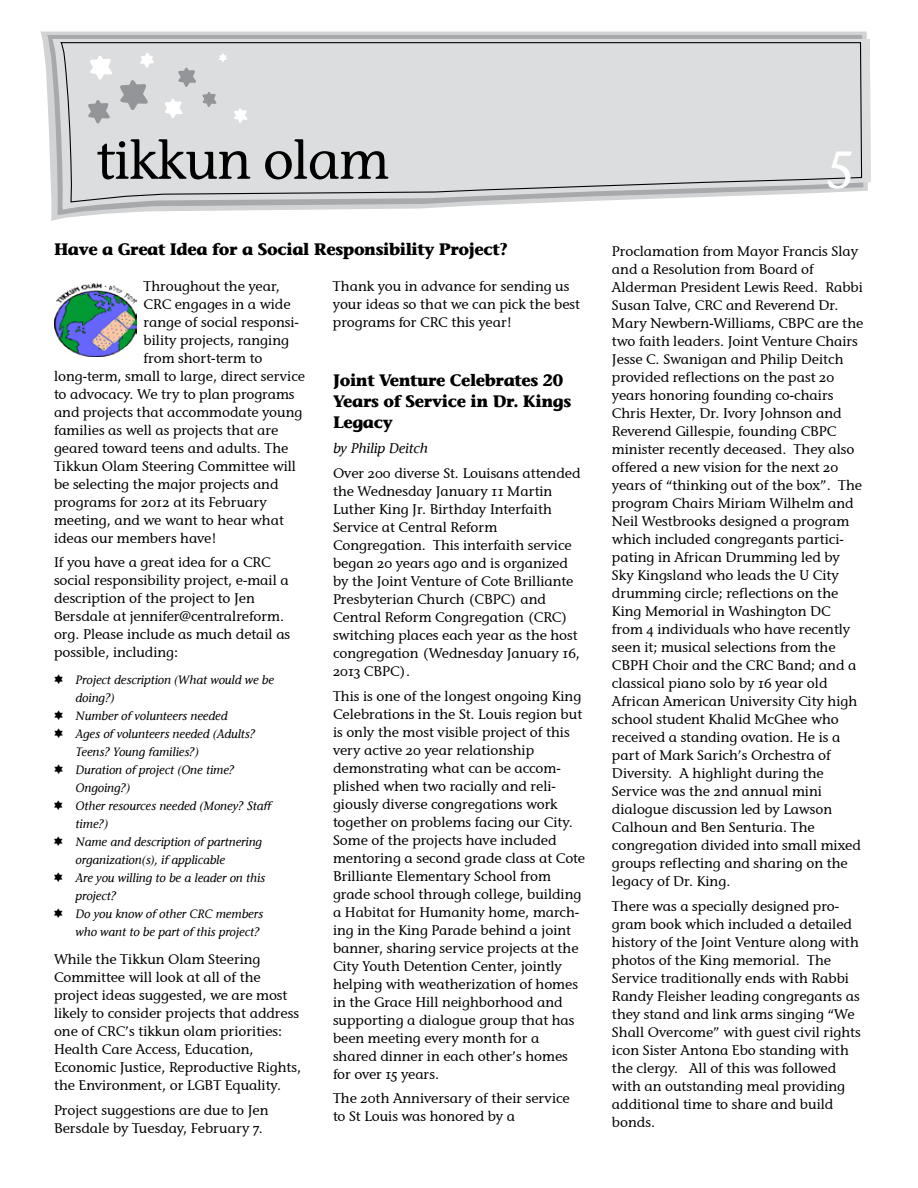
<style>
.page{position:relative;width:918px;height:1188px;background:#fff}
.page>*{position:absolute;margin:0;border:0;box-sizing:border-box;transform-origin:0 0}
.t1{font:54px "Stone Inf OSITCTT Medium";letter-spacing:-.02em;color:#000}
.t2{font:54px "Stone Inf OSITCTT Medium";color:#fff}
.t3{font:700 16.5px/21px "Stone Informal LT";letter-spacing:-.025em;color:#000}
.t4{font:13.8px/18px "Stone Inf OSITCTT Medium";color:#000}
.t5{font:italic 13.8px "Stone Informal LT";color:#000}
.t6{font:italic 12px "Stone Informal LT";color:#000}
.s1{font-family:"Davka Bats";font-style:normal}
</style>
<div class="page">
<svg style="left:40px;top:32px;width:827px;height:189px"></svg>
<svg style="left:47px;top:35px;width:816px;height:180px"></svg>
<svg style="left:52px;top:39px;width:819px;height:171px"></svg>
<svg style="left:60px;top:41px;width:803px;height:162px;background:#d7d8d9"></svg>
<svg style="left:84px;top:50px;width:165px;height:76px;background:#d7d8d9"></svg>
<img style="left:54px;top:284px;width:83px;height:72px">
<h1 class="t1" style="left:96px;top:127px;width:294px">tikkun olam</h1>
<p class="t3" style="left:54px;top:239px;width:455px">Have a Great Idea for a Social Responsibility Project?</p>
<p class="t4" style="left:144px;top:277px;width:138px">Throughout the year,</p>
<p class="t4" style="left:144px;top:295px;width:148px">CRC engages in a wide</p>
<p class="t4" style="left:144px;top:313px;width:157px">range of social responsi-</p>
<p class="t4" style="left:144px;top:331px;width:147px">bility projects, ranging</p>
<p class="t4" style="left:144px;top:349px;width:120px">from short-term to</p>
<p class="t4" style="left:54px;top:367px;width:252px">long-term, small to large, direct service</p>
<p class="t4" style="left:54px;top:385px;width:242px">to advocacy. We try to plan programs</p>
<p class="t4" style="left:54px;top:403px;width:250px">and projects that accommodate young</p>
<p class="t4" style="left:54px;top:421px;width:226px">families as well as projects that are</p>
<p class="t4" style="left:54px;top:439px;width:236px">geared toward teens and adults. The</p>
<p class="t4" style="left:54px;top:457px;width:244px">Tikkun Olam Steering Committee will</p>
<p class="t4" style="left:54px;top:475px;width:226px">be selecting the major projects and</p>
<p class="t4" style="left:54px;top:493px;width:214px">programs for 2012 at its February</p>
<p class="t4" style="left:54px;top:511px;width:231px">meeting, and we want to hear what</p>
<p class="t4" style="left:54px;top:529px;width:164px">ideas our members have!</p>
<p class="t4" style="left:54px;top:554px;width:238px">If you have a great idea for a CRC social responsibility project, e-mail a description of the project to Jen Bersdale at jennifer@centralreform. org. Please include as much detail as possible, including:</p>
<p class="t6" style="left:54px;top:673px;width:222px"><span class="s1">q</span> Project description (What would we be</p>
<p class="t6" style="left:76px;top:691px;width:40px">doing?)</p>
<p class="t6" style="left:54px;top:709px;width:175px"><span class="s1">q</span> Number of volunteers needed</p>
<p class="t6" style="left:54px;top:727px;width:203px"><span class="s1">q</span> Ages of volunteers needed (Adults?</p>
<p class="t6" style="left:76px;top:745px;width:125px">Teens? Young families?)</p>
<p class="t6" style="left:54px;top:763px;width:182px"><span class="s1">q</span> Duration of project (One time?</p>
<p class="t6" style="left:76px;top:781px;width:56px">Ongoing?)</p>
<p class="t6" style="left:54px;top:799px;width:219px"><span class="s1">q</span> Other resources needed (Money? Staff</p>
<p class="t6" style="left:76px;top:817px;width:34px">time?)</p>
<p class="t6" style="left:54px;top:835px;width:210px"><span class="s1">q</span> Name and description of partnering</p>
<p class="t6" style="left:76px;top:853px;width:151px">organization(s), if applicable</p>
<p class="t6" style="left:54px;top:871px;width:213px"><span class="s1">q</span> Are you willing to be a leader on this</p>
<p class="t6" style="left:76px;top:889px;width:42px">project?</p>
<p class="t6" style="left:54px;top:907px;width:210px"><span class="s1">q</span> Do you know of other CRC members</p>
<p class="t6" style="left:76px;top:925px;width:185px">who want to be part of this project?</p>
<p class="t4" style="left:54px;top:950px;width:249px">While the Tikkun Olam Steering Committee will look at all of the project ideas suggested, we are most likely to consider projects that address one of CRC’s tikkun olam priorities:<br>Health Care Access, Education, Economic Justice, Reproductive Rights, the Environment, or LGBT Equality.</p>
<p class="t4" style="left:54px;top:1101px;width:216px">Project suggestions are due to Jen<br>Bersdale by Tuesday, February 7.</p>
<p class="t4" style="left:333px;top:278px;width:249px">Thank you in advance for sending us your ideas so that we can pick the best programs for CRC this year!</p>
<p class="t3" style="left:333px;top:370px;width:240px">Joint Venture Celebrates 20<br>Years of Service in Dr. Kings<br>Legacy</p>
<p class="t5" style="left:333px;top:440px;width:96px">by Philip Deitch</p>
<p class="t4" style="left:333px;top:464px;width:249px">Over 200 diverse St. Louisans attended the Wednesday January 11 Martin Luther King Jr. Birthday Interfaith Service at Central Reform Congregation. This interfaith service began 20 years ago and is organized by the Joint Venture of Cote Brilliante Presbyterian Church (CBPC) and Central Reform Congregation (CRC) switching places each year as the host congregation (Wednesday January 16, 2013 CBPC).</p>
<p class="t4" style="left:333px;top:687px;width:253px">This is one of the longest ongoing King Celebrations in the St. Louis region but is only the most visible project of this very active 20 year relationship demonstrating what can be accom&shy;plished when two racially and reli&shy;giously diverse congregations work together on problems facing our City.<br>Some of the projects have included mentoring a second grade class at Cote Brilliante Elementary School from grade school through college, building a Habitat for Humanity home, march&shy;ing in the King Parade behind a joint banner, sharing service projects at the City Youth Detention Center, jointly helping with weatherization of homes in the Grace Hill neighborhood and supporting a dialogue group that has been meeting every month for a shared dinner in each other’s homes for over 15 years.</p>
<p class="t4" style="left:333px;top:1089px;width:238px">The 20th Anniversary of their service to St Louis was honored by a</p>
<h1 class="t2" style="left:827px;top:127px;width:27px">5</h1>
<p class="t4" style="left:612px;top:242px;width:253px">Proclamation from Mayor Francis Slay and a Resolution from Board of Alderman President Lewis Reed. Rabbi Susan Talve, CRC and Reverend Dr.<br>Mary Newbern-Williams, CBPC are the two faith leaders. Joint Venture Chairs Jesse C. Swanigan and Philip Deitch provided reflections on the past 20 years honoring founding co-chairs Chris Hexter, Dr. Ivory Johnson and Reverend Gillespie, founding CBPC minister recently deceased. They also offered a new vision for the next 20 years of “thinking out of the box”. The program Chairs Miriam Wilhelm and Neil Westbrooks designed a program which included congregants partici&shy;pating in African Drumming led by Sky Kingsland who leads the U City drumming circle; reflections on the King Memorial in Washington DC from 4 individuals who have recently seen it; musical selections from the CBPH Choir and the CRC Band; and a classical piano solo by 16 year old African American University City high school student Khalid McGhee who received a standing ovation. He is a part of Mark Sarich’s Orchestra of Diversity. A highlight during the Service was the 2nd annual mini dialogue discussion led by Lawson Calhoun and Ben Senturia. The congregation divided into small mixed groups reflecting and sharing on the legacy of Dr. King.</p>
<p class="t4" style="left:612px;top:897px;width:250px">There was a specially designed pro&shy;gram book which included a detailed history of the Joint Venture along with photos of the King memorial. The Service traditionally ends with Rabbi Randy Fleisher leading congregants as they stand and link arms singing “We Shall Overcome” with guest civil rights icon Sister Antona Ebo standing with the clergy. All of this was followed with an outstanding meal providing additional time to share and build bonds.</p>
</div>
